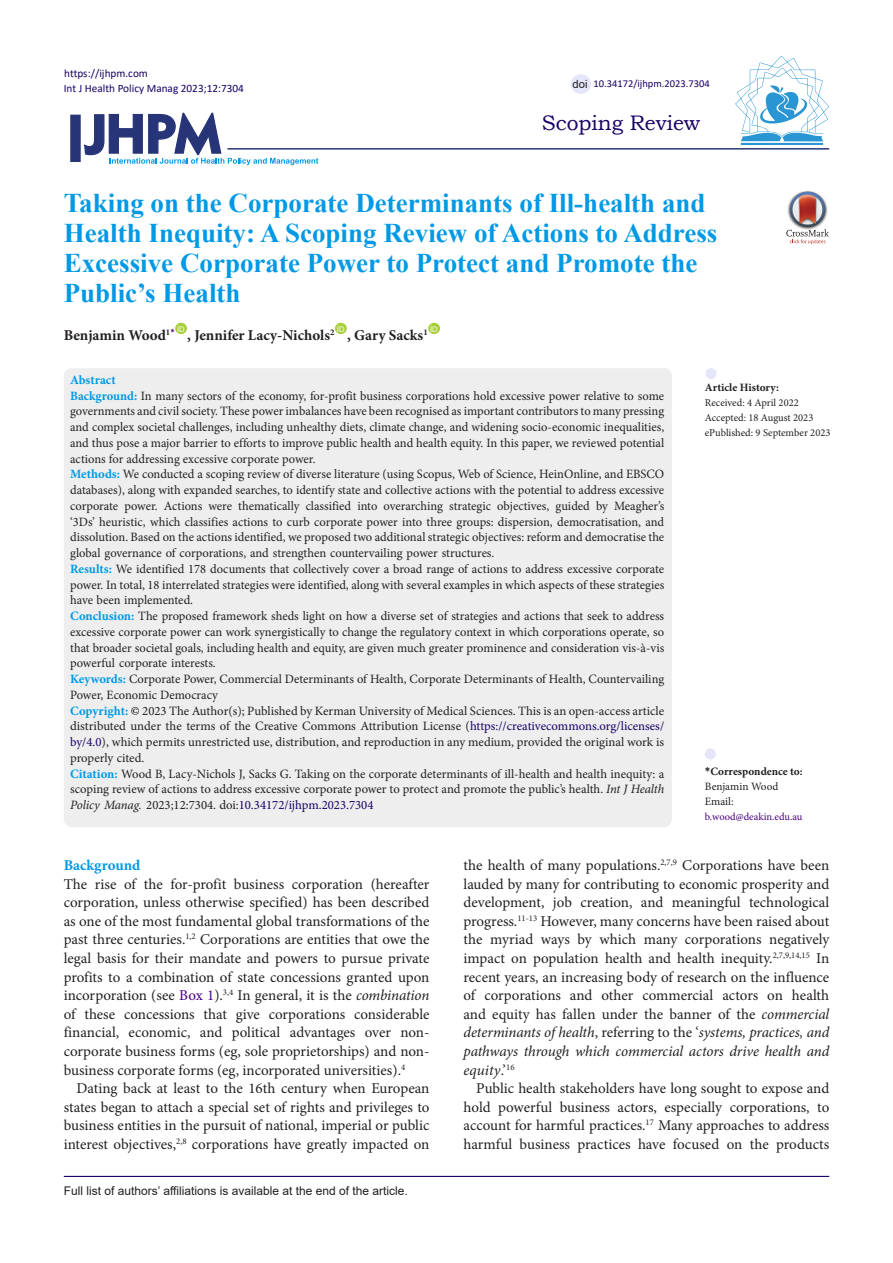
<style>
.page{position:relative;width:893px;height:1263px;background:#fff}
.page>*{position:absolute;margin:0;border:0;box-sizing:border-box;transform-origin:0 0}
.Default{font:700 27px/30px "Times New Roman";color:#0099e5}
.t1{font:21px "Bookman Old Style";color:#190066}
.t2{font:15px/18.6px "Minion Pro";color:#231f20;text-align:justify}
.Default-2{font:700 15px "Minion Pro";color:#231f20}
.heading_1{font:700 15px "Minion Pro";color:#0099e5}
.Default-3{font:12.75px/15.8px "Minion Pro";color:#231f20;text-align:justify}
.Default-4{font:700 12.75px "Minion Pro";color:#0099e5}
.t3{font:12px "Arial";color:#231f20}
.t4{font:11.25px "Calibri";color:#190066}
.t5{font:700 11.25px "Minion Pro";color:#231f20}
.t6{font:11.25px "Minion Pro";color:#231f20}
.t7{font:11.25px "Arial";color:#231f20}
.t8{font:10.5px "Minion Pro";color:#231f20}
.t9{font:10.5px "Calibri";color:#190066}
.t10{font:10.5px "Minion Pro";letter-spacing:.005em;color:#4b0082}
.t11{font:7.8px "Arial";color:#fff}
.s1{font-weight:700;color:#0099e5}
.s2{color:#000}
.s3{color:#190066}
.s4{font-style:italic}
.s5{font-family:"Calibri"}
.s6{color:#4b0082}
</style>
<div class="page">
<svg style="left:84px;top:112px;width:234px;height:53px"></svg>
<div style="left:70px;top:115px;width:11px;height:47px;background:#273578;border:1px solid #273578"></div>
<div style="left:175px;top:323px;width:12px;height:11px;background:#a6ce39;border-radius:50%"></div>
<div style="left:335px;top:323px;width:12px;height:11px;background:#a6ce39;border-radius:50%"></div>
<div style="left:428px;top:323px;width:12px;height:11px;background:#a6ce39;border-radius:50%"></div>
<hr style="left:227px;top:148px;width:602px;height:2px;background:#273578">
<div style="left:64px;top:368px;width:608px;height:459px;background:#eee;border-radius:8px"></div>
<div style="left:705px;top:748px;width:11px;height:11px;background:#e6e6fa;border-radius:50%"></div>
<div style="left:705px;top:368px;width:11px;height:11px;background:#e6e6fa;border-radius:50%"></div>
<hr style="left:64px;top:1176px;width:765px;height:1px;background:#190066">
<hr style="left:741px;top:143px;width:82px;height:2px;background:#2995d2">
<svg style="left:735px;top:56px;width:94px;height:85px"></svg>
<div style="left:571px;top:74px;width:20px;height:20px;background:#e6e6fa;border-radius:50%"></div>
<img style="left:801px;top:191px;width:13px;height:1px">
<svg style="left:786px;top:192px;width:43px;height:52px"></svg>
<p class="t4" style="left:64px;top:65px;width:85px">https://ijhpm.com</p>
<p class="t4" style="left:64px;top:81px;width:182px">Int J Health Policy Manag 2023;12:7304</p>
<p class="t7" style="left:573px;top:76px;width:17px">doi</p>
<p class="t9" style="left:593px;top:76px;width:118px">10.34172/ijhpm.2023.7304</p>
<p class="t1" style="left:542px;top:109px;width:160px">Scoping Review</p>
<p class="Default" style="left:64px;top:188px;width:655px">Taking on the Corporate Determinants of Ill-health and Health Inequity: A Scoping Review of Actions to Address Excessive Corporate Power to Protect and Promote the Public’s Health</p>
<p class="Default-2" style="left:64px;top:324px;width:112px">Benjamin Wood<sup>1</sup><sup>*</sup></p>
<p class="t11" style="left:177px;top:323px;width:9px">ID</p>
<p class="t11" style="left:337px;top:323px;width:9px">ID</p>
<p class="t11" style="left:430px;top:323px;width:9px">ID</p>
<p class="Default-2" style="left:187px;top:324px;width:149px">, Jennifer Lacy-Nichols<sup>2</sup></p>
<p class="Default-2" style="left:347px;top:324px;width:82px">, Gary Sacks<sup>1</sup></p>
<p class="Default-4" style="left:70px;top:371px;width:47px">Abstract</p>
<p class="Default-3" style="left:70px;top:388px;width:596px"><span class="s1">Background:</span> In many sectors of the economy, for-profit business corporations hold excessive power relative to some governments and civil society. These power imbalances have been recognised as important contributors to many pressing and complex societal challenges, including unhealthy diets, climate change, and widening socio-economic inequalities, and thus pose a major barrier to efforts to improve public health and health equity. In this paper, we reviewed potential actions for addressing excessive corporate power.</p>
<p class="Default-3" style="left:70px;top:466px;width:596px"><span class="s1">Methods:</span> We conducted a scoping review of diverse literature (using Scopus, Web of Science, HeinOnline, and EBSCO databases), along with expanded searches, to identify state and collective actions with the potential to address excessive corporate power. Actions were thematically classified into overarching strategic objectives, guided by Meagher’s ‘3Ds’ heuristic, which classifies actions to curb corporate power into three groups: dispersion, democratisation, and dissolution. Based on the actions identified, we proposed two additional strategic objectives: reform and democratise the global governance of corporations, and strengthen countervailing power structures.</p>
<p class="Default-3" style="left:70px;top:561px;width:596px"><span class="s1">Results:</span> We identified 178 documents that collectively cover a broad range of actions to address excessive corporate power. In total, 18 interrelated strategies were identified, along with several examples in which aspects of these strategies have been implemented.</p>
<p class="Default-3" style="left:70px;top:608px;width:596px"><span class="s1">Conclusion:</span> The proposed framework sheds light on how a diverse set of strategies and actions that seek to address excessive corporate power can work synergistically to change the regulatory context in which corporations operate, so that broader societal goals, including health and equity, are given much greater prominence and consideration vis-à-vis powerful corporate interests.</p>
<p class="Default-3" style="left:70px;top:671px;width:596px"><span class="s1">Keywords:</span> Corporate Power, Commercial Determinants of Health, Corporate Determinants of Health, Countervailing<br>Power, Economic Democracy</p>
<p class="Default-3" style="left:70px;top:703px;width:596px"><span class="s1">Copyright:</span> <span class="s2">©</span> 2023 The Author(s); Published by Kerman University of Medical Sciences. This is an open-access article distributed under the terms of the Creative Commons Attribution License (<span class="s3">https://creativecommons.org/licenses/ by/4.0</span>), which permits unrestricted use, distribution, and reproduction in any medium, provided the original work is properly cited.</p>
<p class="Default-3" style="left:70px;top:766px;width:596px"><span class="s1">Citation:</span> Wood B, Lacy-Nichols J, Sacks G. Taking on the corporate determinants of ill-health and health inequity: a scoping review of actions to address excessive corporate power to protect and promote the public’s health. <span class="s4">Int J Health Policy Manag.</span> 2023;12:7304. doi:<span class="s3">10.34172/ijhpm.2023.7304</span></p>
<p class="t5" style="left:705px;top:763px;width:99px"><span class="s5">*</span>Correspondence to:</p>
<p class="t5" style="left:705px;top:379px;width:76px">Article History:</p>
<p class="t8" style="left:705px;top:396px;width:95px">Received: 4 April 2022</p>
<p class="t8" style="left:705px;top:411px;width:110px">Accepted: 18 August 2023</p>
<p class="t8" style="left:705px;top:426px;width:127px">ePublished: 9 September 2023</p>
<p class="t6" style="left:705px;top:778px;width:75px">Benjamin Wood</p>
<p class="t6" style="left:705px;top:793px;width:30px">Email:</p>
<p class="t10" style="left:705px;top:809px;width:99px">b.wood@deakin.edu.au</p>
<p class="heading_1" style="left:64px;top:854px;width:78px">Background</p>
<p class="t2" style="left:64px;top:874px;width:367px">The rise of the for-profit business corporation (hereafter corporation, unless otherwise specified) has been described as one of the most fundamental global transformations of the past three centuries.<sup>1,2</sup> Corporations are entities that owe the legal basis for their mandate and powers to pursue private profits to a combination of state concessions granted upon incorporation (see <span class="s6">Box 1</span>).<sup>3,4</sup> In general, it is the <span class="s4">combination </span>of these concessions that give corporations considerable financial, economic, and political advantages over non&shy;corporate business forms (eg, sole proprietorships) and non&shy;business corporate forms (eg, incorporated universities).<sup>4</sup></p>
<p class="t2" style="left:64px;top:1079px;width:367px;text-indent:13px">Dating back at least to the 16th century when European states began to attach a special set of rights and privileges to business entities in the pursuit of national, imperial or public interest objectives,<sup>2,8</sup> corporations have greatly impacted on</p>
<p class="t3" style="left:64px;top:1182px;width:346px">Full list of authors’ affiliations is available at the end of the article.</p>
<p class="t2" style="left:463px;top:856px;width:367px">the health of many populations.<sup>2,7,9</sup> Corporations have been lauded by many for contributing to economic prosperity and development, job creation, and meaningful technological progress.<sup>11-13</sup> However, many concerns have been raised about the myriad ways by which many corporations negatively impact on population health and health inequity.<sup>2,7,9,14,15</sup> In recent years, an increasing body of research on the influence of corporations and other commercial actors on health and equity has fallen under the banner of the <span class="s4">commercial determinants of health</span>, referring to the ‘<span class="s4">systems, practices, and pathways through which commercial actors drive health and equity</span>.’<sup>16</sup></p>
<p class="t2" style="left:463px;top:1079px;width:367px;text-indent:13px">Public health stakeholders have long sought to expose and hold powerful business actors, especially corporations, to account for harmful practices.<sup>17</sup> Many approaches to address harmful business practices have focused on the products</p>
</div>
